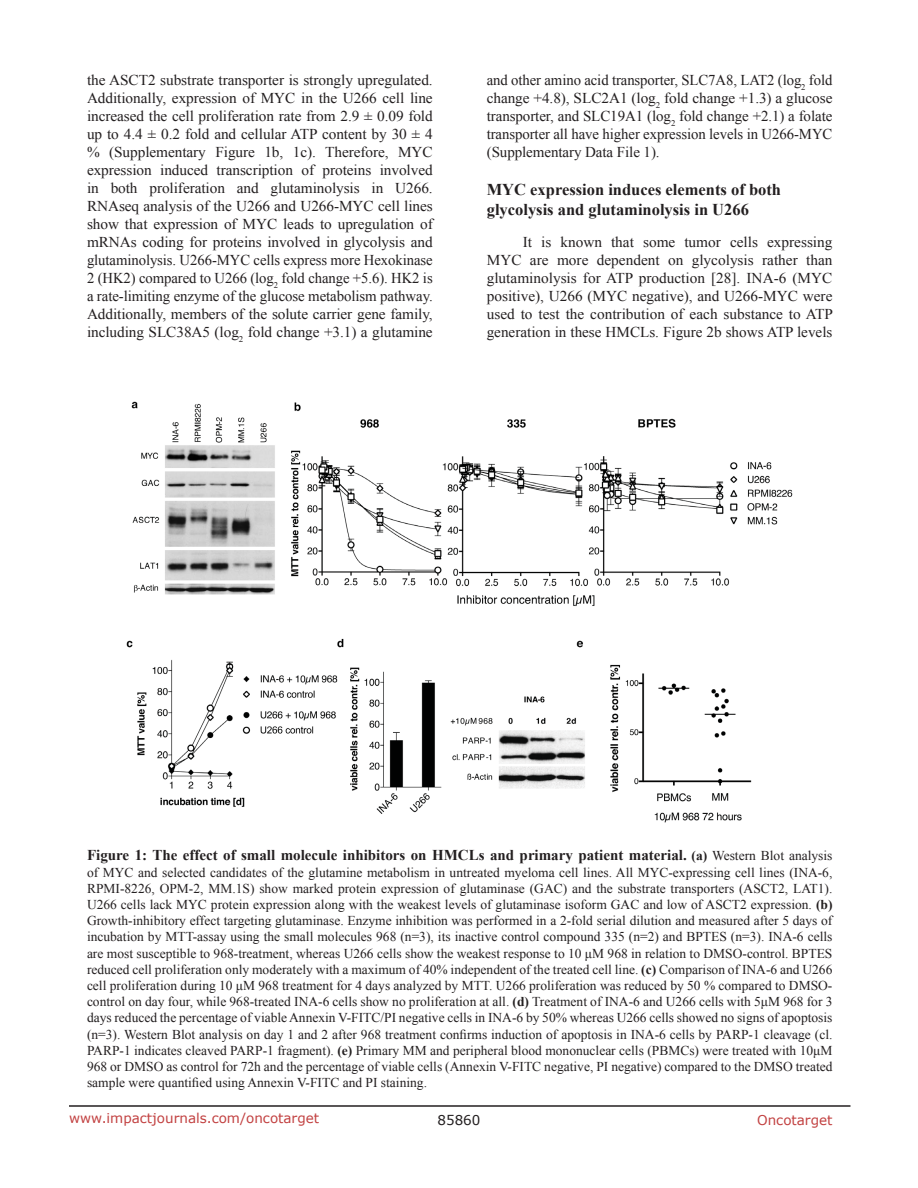
<style>
.page{position:relative;width:918px;height:1188px;background:#fff}
.page>*{position:absolute;margin:0;border:0;box-sizing:border-box;transform-origin:0 0}
.SubHeading{font:700 16.5px/19.8px "Times New Roman";color:#231f20}
.BodyText{font:15px/18px "Times New Roman";letter-spacing:-.005em;color:#231f20;text-align:justify}
.figuretext{font:700 15px "Times New Roman";color:#231f20}
.figuretext-2{font:13.5px/16.2px "Times New Roman";color:#231f20;text-align:justify}
.t1{font:13.5px "Verdana";color:#c24141}
.t2{font:13.5px "Verdana";color:#231f20}
.s1{font-size:13.5px}
.s2{font-weight:400;font-size:13.5px}
.s3{font-weight:700}
</style>
<div class="page">
<hr style="left:69px;top:1105px;width:781px;height:2px;background:#231f20">
<img style="left:127px;top:401px;width:666px;height:422px">
<p class="BodyText" style="left:87px;top:71px;width:347px">the ASCT2 substrate transporter is strongly upregulated.<br>Additionally, expression of MYC in the U266 cell line increased the cell proliferation rate from 2.9 ± 0.09 fold up to 4.4 ± 0.2 fold and cellular ATP content by 30 ± 4 % (Supplementary Figure 1b, 1c). Therefore, MYC expression induced transcription of proteins involved in both proliferation and glutaminolysis in U266.<br>RNAseq analysis of the U266 and U266-MYC cell lines show that expression of MYC leads to upregulation of mRNAs coding for proteins involved in glycolysis and glutaminolysis. U266-MYC cells express more Hexokinase 2 (HK2) compared to U266 (log<sub>2</sub> fold change +5.6). HK2 is a rate-limiting enzyme of the glucose metabolism pathway.<br>Additionally, members of the solute carrier gene family, including SLC38A5 (log<sub>2</sub> fold change +3.1) a glutamine</p>
<p class="BodyText" style="left:487px;top:71px;width:347px">and other amino acid transporter, SLC7A8, LAT2 (log<sub>2</sub> fold change +4.8), SLC2A1 (log<sub>2</sub> fold change +1.3) a glucose transporter, and SLC19A1 (log<sub>2</sub> fold change +2.1) a folate transporter all have higher expression levels in U266-MYC (Supplementary Data File 1).</p>
<p class="SubHeading" style="left:487px;top:179px;width:296px">MYC expression induces elements of both glycolysis and glutaminolysis in U266</p>
<p class="BodyText" style="left:487px;top:232px;width:348px;text-indent:36px">It is known that some tumor cells expressing MYC are more dependent on glycolysis rather than glutaminolysis for ATP production [28]. INA-6 (MYC positive), U266 (MYC negative), and U266-MYC were used to test the contribution of each substance to ATP generation in these HMCLs. Figure 2b shows ATP levels</p>
<p class="figuretext" style="left:87px;top:845px;width:747px">Figure 1: The effect of small molecule inhibitors on HMCLs and primary patient material. <span class="s1">(a)</span> <span class="s2">Western Blot analysis</span></p>
<p class="figuretext-2" style="left:87px;top:864px;width:747px">of MYC and selected candidates of the glutamine metabolism in untreated myeloma cell lines. All MYC-expressing cell lines (INA-6, RPMI-8226, OPM-2, MM.1S) show marked protein expression of glutaminase (GAC) and the substrate transporters (ASCT2, LAT1).<br>U266 cells lack MYC protein expression along with the weakest levels of glutaminase isoform GAC and low of ASCT2 expression. <span class="s3">(b)<br></span>Growth-inhibitory effect targeting glutaminase. Enzyme inhibition was performed in a 2-fold serial dilution and measured after 5 days of incubation by MTT-assay using the small molecules 968 (n=3), its inactive control compound 335 (n=2) and BPTES (n=3). INA-6 cells are most susceptible to 968-treatment, whereas U266 cells show the weakest response to 10 μM 968 in relation to DMSO-control. BPTES reduced cell proliferation only moderately with a maximum of 40% independent of the treated cell line. <span class="s3">(c)</span> Comparison of INA-6 and U266 cell proliferation during 10 μM 968 treatment for 4 days analyzed by MTT. U266 proliferation was reduced by 50 % compared to DMSO&shy;control on day four, while 968-treated INA-6 cells show no proliferation at all. <span class="s3">(d)</span> Treatment of INA-6 and U266 cells with 5μM 968 for 3 days reduced the percentage of viable Annexin V-FITC/PI negative cells in INA-6 by 50% whereas U266 cells showed no signs of apoptosis (n=3). Western Blot analysis on day 1 and 2 after 968 treatment confirms induction of apoptosis in INA-6 cells by PARP-1 cleavage (cl.<br>PARP-1 indicates cleaved PARP-1 fragment). <span class="s3">(e)</span> Primary MM and peripheral blood mononuclear cells (PBMCs) were treated with 10μM 968 or DMSO as control for 72h and the percentage of viable cells (Annexin V-FITC negative, PI negative) compared to the DMSO treated sample were quantified using Annexin V-FITC and PI staining.</p>
<p class="t1" style="left:69px;top:1109px;width:252px">www.impactjournals.com/oncotarget</p>
<p class="t2" style="left:438px;top:1111px;width:44px">85860</p>
<p class="t1" style="left:757px;top:1111px;width:77px">Oncotarget</p>
</div>
